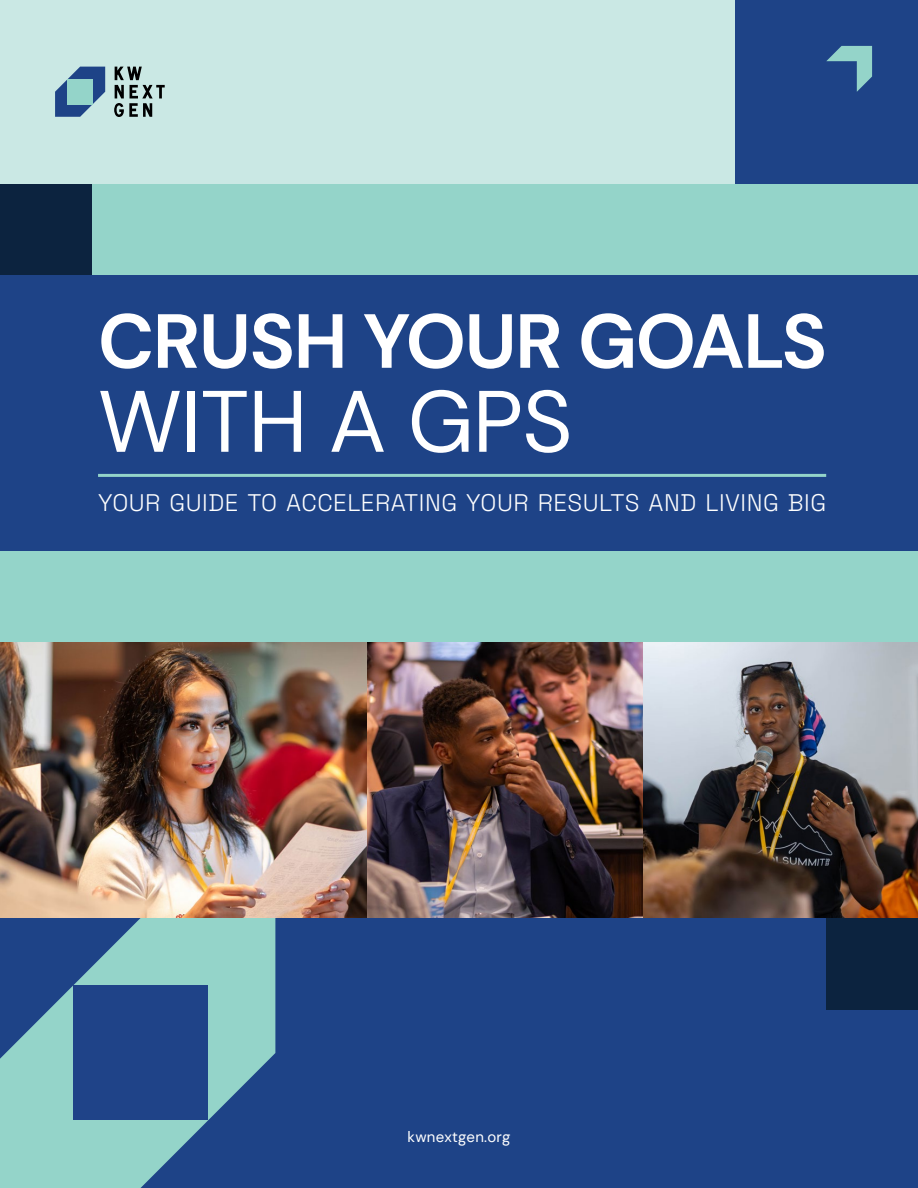
<style>
.page{position:relative;width:918px;height:1188px;background:#94d4c9}
.page>*{position:absolute;margin:0;border:0;box-sizing:border-box;transform-origin:0 0}
.t1{font:87px "DM Sans";letter-spacing:-.01em;color:#fff}
.t2{font:700 76.5px "DM Sans";letter-spacing:-.02em;color:#fff}
.t3{font:300 24px "Space Grotesk";letter-spacing:.02em;color:#fff}
.t4{font:15px "DM Sans";letter-spacing:.02em;color:#fff}
</style>
<div class="page">
<div style="left:0;top:275px;width:918px;height:276px;background:#1e4387"></div>
<div style="left:734px;top:0;width:184px;height:184px;background:#1e4387"></div>
<div style="left:0;top:918px;width:918px;height:270px;background:#1e4387"></div>
<svg style="left:826px;top:46px;width:46px;height:46px"></svg>
<svg style="left:0;top:918px;width:275px;height:270px;fill:#94d4c9"></svg>
<div style="left:73px;top:985px;width:135px;height:135px;background:#1f4388"></div>
<div style="left:826px;top:918px;width:92px;height:92px;background:#0c233f"></div>
<div style="left:0;top:184px;width:92px;height:91px;background:#0c233f"></div>
<hr style="left:98px;top:474px;width:728px;height:3px;background:#94d4c9">
<img style="left:0;top:643px;width:368px;height:275px">
<img style="left:368px;top:643px;width:275px;height:275px">
<img style="left:643px;top:643px;width:275px;height:275px">
<div style="left:0;top:0;width:734px;height:184px;background:#cae8e4"></div>
<svg style="left:55px;top:67px;width:50px;height:50px"></svg>
<div style="left:68px;top:79px;width:25px;height:25px;background:#94d4c9"></div>
<svg style="left:114px;top:67px;width:51px;height:50px"></svg>
<h2 class="t2" style="left:98px;top:307px;width:731px">CRUSH YOUR GOALS</h2>
<h1 class="t1" style="left:98px;top:381px;width:476px">WITH A GPS</h1>
<p class="t3" style="left:98px;top:492px;width:730px">YOUR GUIDE TO ACCELERATING YOUR RESULTS AND LIVING BIG</p>
<p class="t4" style="left:408px;top:1130px;width:104px">kwnextgen.org</p>
</div>
